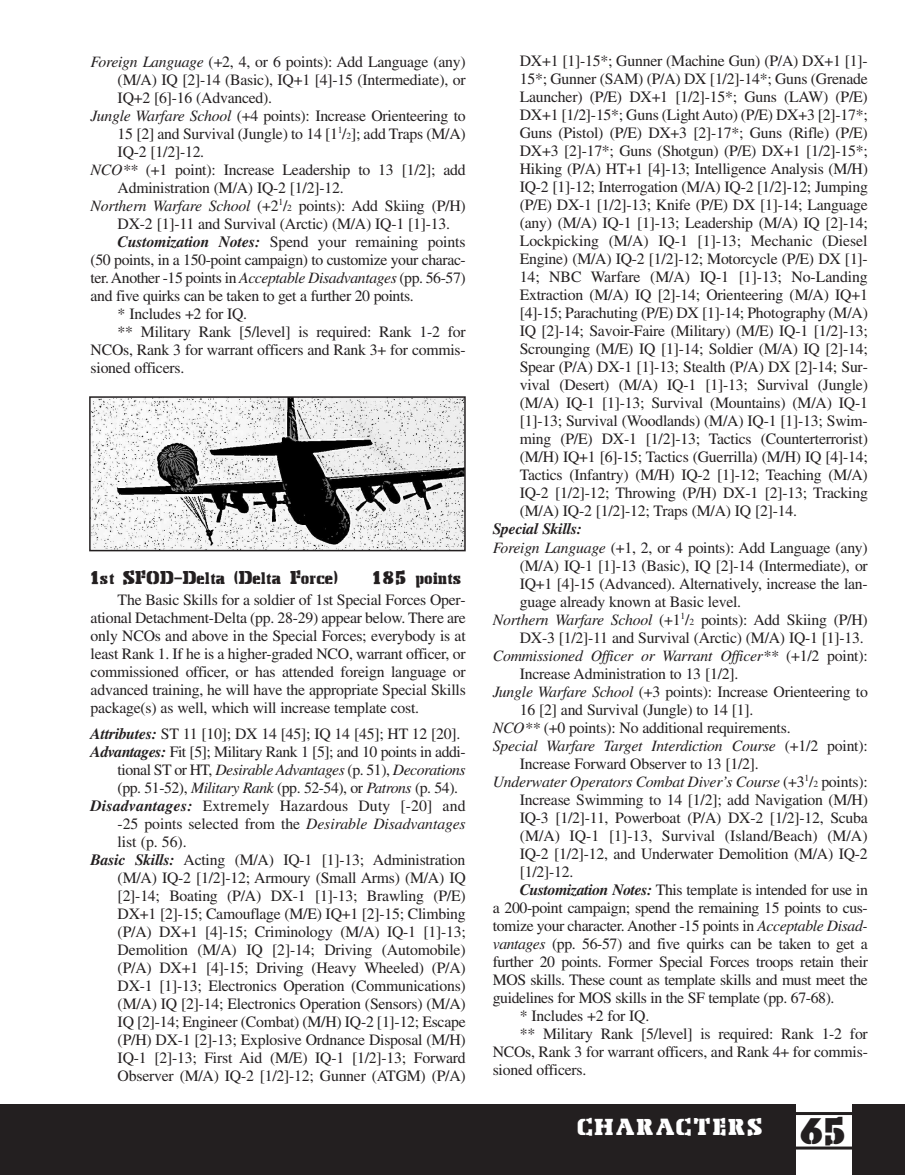
<style>
.page{position:relative;width:905px;height:1175px;background:#fff}
.page>*{position:absolute;margin:0;border:0;box-sizing:border-box;transform-origin:0 0}
.t1{font:22.5px "Gangplank";letter-spacing:.08em;color:#fff}
.t2{font:18px "Gangplank";color:#231f20}
.t3{font:15.75px/18px "Times";letter-spacing:-.015em;color:#231f20;text-align:justify}
.t4{font:italic 15.75px "Times";letter-spacing:-.015em;color:#231f20}
.t5{font:15.75px "Times";letter-spacing:.01em;color:#231f20}
.t6{font:italic 700 15.75px "Times";letter-spacing:-.015em;color:#231f20}
.s1{font-style:italic}
.s2{font-size:9.45px}
.s3{font-weight:700;font-style:italic}
.s4{font-style:normal}
.s5{font-style:normal;font-size:9.45px}
.s6{font-size:36px;color:#231f20}
</style>
<div class="page">
<div style="left:0;top:1104px;width:795px;height:70px;background:#231f20"></div>
<div style="left:852px;top:1104px;width:52px;height:70px;background:#231f20"></div>
<hr style="left:790px;top:1112px;width:65px;height:3px;background:#231f20">
<hr style="left:790px;top:1146px;width:65px;height:3px;background:#231f20">
<img style="left:92px;top:399px;width:370px;height:149px">
<div style="left:89px;top:396px;width:376px;height:155px;border:2px solid #231f20"></div>
<p class="t3" style="left:91px;top:54px;width:376px"><span class="s1">Foreign Language</span> (+2, 4, or 6 points): Add Language (any)</p>
<p class="t3" style="left:118px;top:72px;width:349px">(M/A) IQ [2]-14 (Basic), IQ+1 [4]-15 (Intermediate), or</p>
<p class="t3" style="left:118px;top:90px;width:156px">IQ+2 [6]-16 (Advanced).</p>
<p class="t3" style="left:91px;top:108px;width:376px"><span class="s1">Jungle Warfare School</span> (+4 points): Increase Orienteering to</p>
<p class="t3" style="left:118px;top:126px;width:349px">15 [2] and Survival (Jungle) to 14 [1<sup>1</sup>/<span class="s2">2</span>]; add Traps (M/A)</p>
<p class="t3" style="left:118px;top:144px;width:88px">IQ-2 [1/2]-12.</p>
<p class="t3" style="left:91px;top:162px;width:376px"><span class="s1">NCO**</span> (+1 point): Increase Leadership to 13 [1/2]; add</p>
<p class="t3" style="left:118px;top:180px;width:227px">Administration (M/A) IQ-2 [1/2]-12.</p>
<p class="t3" style="left:91px;top:198px;width:376px"><span class="s1">Northern Warfare School</span> (+2<sup>1</sup>/<span class="s2">2</span> points): Add Skiing (P/H)</p>
<p class="t3" style="left:118px;top:216px;width:334px">DX-2 [1]-11 and Survival (Arctic) (M/A) IQ-1 [1]-13.</p>
<p class="t3" style="left:118px;top:234px;width:349px"><span class="s3">Customization Notes:</span> Spend your remaining points</p>
<p class="t3" style="left:91px;top:252px;width:377px">(50 points, in a 150-point campaign) to customize your charac-</p>
<p class="t3" style="left:91px;top:270px;width:376px">ter. Another -15 points in <span class="s1">Acceptable Disadvantages</span> (pp. 56-57)</p>
<p class="t3" style="left:91px;top:288px;width:324px">and five quirks can be taken to get a further 20 points.</p>
<p class="t3" style="left:118px;top:306px;width:131px">* Includes +2 for IQ.</p>
<p class="t3" style="left:118px;top:324px;width:349px">** Military Rank [5/level] is required: Rank 1-2 for</p>
<p class="t3" style="left:91px;top:342px;width:376px">NCOs, Rank 3 for warrant officers and Rank 3+ for commis-</p>
<p class="t3" style="left:91px;top:360px;width:95px">sioned officers.</p>
<p class="t2" style="left:91px;top:567px;width:249px">1st SFOD-Delta (Delta Force)</p>
<p class="t2" style="left:372px;top:567px;width:91px">185 points</p>
<p class="t3" style="left:91px;top:592px;width:377px;text-indent:27px">The Basic Skills for a soldier of 1st Special Forces Oper&shy;ational Detachment-Delta (pp. 28-29) appear below. There are only NCOs and above in the Special Forces; everybody is at least Rank 1. If he is a higher-graded NCO, warrant officer, or commissioned officer, or has attended foreign language or advanced training, he will have the appropriate Special Skills package(s) as well, which will increase template cost.</p>
<p class="t3" style="left:91px;top:726px;width:371px"><span class="s3">Attributes:</span> ST 11 [10]; DX 14 [45]; IQ 14 [45]; HT 12 [20].</p>
<p class="t3" style="left:91px;top:744px;width:376px"><span class="s3">Advantages:</span> Fit [5]; Military Rank 1 [5]; and 10 points in addi-</p>
<p class="t4" style="left:118px;top:764px;width:349px"><span class="s4">tional ST or HT,</span> Desirable Advantages <span class="s4">(p. 51),</span> Decorations</p>
<p class="t3" style="left:118px;top:780px;width:342px">(pp. 51-52), <span class="s1">Military Rank</span> (pp. 52-54), or <span class="s1">Patrons</span> (p. 54).</p>
<p class="t5" style="left:91px;top:800px;width:376px"><span class="s3">Disadvantages:</span> Extremely Hazardous Duty [-20] and</p>
<p class="t3" style="left:118px;top:816px;width:349px">-25 points selected from the <span class="s1">Desirable Disadvantages</span></p>
<p class="t3" style="left:118px;top:834px;width:70px">list (p. 56).</p>
<p class="t3" style="left:91px;top:852px;width:376px"><span class="s3">Basic Skills:</span> Acting (M/A) IQ-1 [1]-13; Administration</p>
<p class="t3" style="left:118px;top:870px;width:349px">(M/A) IQ-2 [1/2]-12; Armoury (Small Arms) (M/A) IQ</p>
<p class="t3" style="left:118px;top:888px;width:349px">[2]-14; Boating (P/A) DX-1 [1]-13; Brawling (P/E)</p>
<p class="t3" style="left:118px;top:906px;width:349px">DX+1 [2]-15; Camouflage (M/E) IQ+1 [2]-15; Climbing</p>
<p class="t3" style="left:118px;top:924px;width:349px">(P/A) DX+1 [4]-15; Criminology (M/A) IQ-1 [1]-13;</p>
<p class="t3" style="left:118px;top:942px;width:349px">Demolition (M/A) IQ [2]-14; Driving (Automobile)</p>
<p class="t3" style="left:118px;top:960px;width:349px">(P/A) DX+1 [4]-15; Driving (Heavy Wheeled) (P/A)</p>
<p class="t3" style="left:118px;top:978px;width:349px">DX-1 [1]-13; Electronics Operation (Communications)</p>
<p class="t3" style="left:118px;top:996px;width:350px">(M/A) IQ [2]-14; Electronics Operation (Sensors) (M/A)</p>
<p class="t3" style="left:118px;top:1014px;width:349px">IQ [2]-14; Engineer (Combat) (M/H) IQ-2 [1]-12; Escape</p>
<p class="t3" style="left:118px;top:1032px;width:349px">(P/H) DX-1 [2]-13; Explosive Ordnance Disposal (M/H)</p>
<p class="t3" style="left:118px;top:1050px;width:349px">IQ-1 [2]-13; First Aid (M/E) IQ-1 [1/2]-13; Forward</p>
<p class="t3" style="left:118px;top:1068px;width:349px">Observer (M/A) IQ-2 [1/2]-12; Gunner (ATGM) (P/A)</p>
<p class="t3" style="left:519px;top:54px;width:350px">DX+1 [1]-15*; Gunner (Machine Gun) (P/A) DX+1 [1]- 15*; Gunner (SAM) (P/A) DX [1/2]-14*; Guns (Grenade Launcher) (P/E) DX+1 [1/2]-15*; Guns (LAW) (P/E)<br>DX+1 [1/2]-15*; Guns (Light Auto) (P/E) DX+3 [2]-17*; Guns (Pistol) (P/E) DX+3 [2]-17*; Guns (Rifle) (P/E)<br>DX+3 [2]-17*; Guns (Shotgun) (P/E) DX+1 [1/2]-15*; Hiking (P/A) HT+1 [4]-13; Intelligence Analysis (M/H)<br>IQ-2 [1]-12; Interrogation (M/A) IQ-2 [1/2]-12; Jumping (P/E) DX-1 [1/2]-13; Knife (P/E) DX [1]-14; Language (any) (M/A) IQ-1 [1]-13; Leadership (M/A) IQ [2]-14; Lockpicking (M/A) IQ-1 [1]-13; Mechanic (Diesel Engine) (M/A) IQ-2 [1/2]-12; Motorcycle (P/E) DX [1]- 14; NBC Warfare (M/A) IQ-1 [1]-13; No-Landing Extraction (M/A) IQ [2]-14; Orienteering (M/A) IQ+1 [4]-15; Parachuting (P/E) DX [1]-14; Photography (M/A)<br>IQ [2]-14; Savoir-Faire (Military) (M/E) IQ-1 [1/2]-13; Scrounging (M/E) IQ [1]-14; Soldier (M/A) IQ [2]-14; Spear (P/A) DX-1 [1]-13; Stealth (P/A) DX [2]-14; Sur&shy;vival (Desert) (M/A) IQ-1 [1]-13; Survival (Jungle) (M/A) IQ-1 [1]-13; Survival (Mountains) (M/A) IQ-1 [1]-13; Survival (Woodlands) (M/A) IQ-1 [1]-13; Swim&shy;ming (P/E) DX-1 [1/2]-13; Tactics (Counterterrorist) (M/H) IQ+1 [6]-15; Tactics (Guerrilla) (M/H) IQ [4]-14; Tactics (Infantry) (M/H) IQ-2 [1]-12; Teaching (M/A)<br>IQ-2 [1/2]-12; Throwing (P/H) DX-1 [2]-13; Tracking (M/A) IQ-2 [1/2]-12; Traps (M/A) IQ [2]-14.</p>
<p class="t6" style="left:492px;top:523px;width:91px">Special Skills:</p>
<p class="t3" style="left:492px;top:540px;width:376px"><span class="s1">Foreign Language</span> (+1, 2, or 4 points): Add Language (any)</p>
<p class="t3" style="left:519px;top:558px;width:349px">(M/A) IQ-1 [1]-13 (Basic), IQ [2]-14 (Intermediate), or</p>
<p class="t3" style="left:519px;top:576px;width:349px">IQ+1 [4]-15 (Advanced). Alternatively, increase the lan-</p>
<p class="t3" style="left:519px;top:594px;width:223px">guage already known at Basic level.</p>
<p class="t3" style="left:492px;top:612px;width:376px"><span class="s1">Northern Warfare School</span> (+1<sup>1</sup>/<span class="s2">2</span> points): Add Skiing (P/H)</p>
<p class="t3" style="left:519px;top:630px;width:345px">DX-3 [1/2]-11 and Survival (Arctic) (M/A) IQ-1 [1]-13.</p>
<p class="t4" style="left:492px;top:650px;width:376px">Commissioned Officer or Warrant Officer** <span class="s4">(+1/2 point):</span></p>
<p class="t3" style="left:519px;top:666px;width:220px">Increase Administration to 13 [1/2].</p>
<p class="t3" style="left:492px;top:684px;width:376px"><span class="s1">Jungle Warfare School</span> (+3 points): Increase Orienteering to</p>
<p class="t3" style="left:519px;top:702px;width:235px">16 [2] and Survival (Jungle) to 14 [1].</p>
<p class="t3" style="left:492px;top:720px;width:299px"><span class="s1">NCO**</span> (+0 points): No additional requirements.</p>
<p class="t4" style="left:492px;top:740px;width:376px">Special Warfare Target Interdiction Course <span class="s4">(+1/2 point):</span></p>
<p class="t3" style="left:519px;top:756px;width:241px">Increase Forward Observer to 13 [1/2].</p>
<p class="t4" style="left:492px;top:776px;width:376px">Underwater Operators Combat Diver’s Course <span class="s4">(+3</span><sup>1</sup><span class="s4">/</span><span class="s5">2</span> <span class="s4">points):</span></p>
<p class="t3" style="left:519px;top:792px;width:349px">Increase Swimming to 14 [1/2]; add Navigation (M/H)</p>
<p class="t3" style="left:519px;top:810px;width:349px">IQ-3 [1/2]-11, Powerboat (P/A) DX-2 [1/2]-12, Scuba</p>
<p class="t3" style="left:519px;top:828px;width:349px">(M/A) IQ-1 [1]-13, Survival (Island/Beach) (M/A)</p>
<p class="t3" style="left:519px;top:846px;width:349px">IQ-2 [1/2]-12, and Underwater Demolition (M/A) IQ-2</p>
<p class="t3" style="left:519px;top:864px;width:55px">[1/2]-12.</p>
<p class="t3" style="left:519px;top:882px;width:349px"><span class="s3">Customization Notes:</span> This template is intended for use in</p>
<p class="t3" style="left:492px;top:900px;width:376px">a 200-point campaign; spend the remaining 15 points to cus-</p>
<p class="t3" style="left:492px;top:918px;width:376px">tomize your character. Another -15 points in <span class="s1">Acceptable Disad-</span></p>
<p class="t3" style="left:492px;top:936px;width:376px"><span class="s1">vantages</span> (pp. 56-57) and five quirks can be taken to get a</p>
<p class="t3" style="left:492px;top:954px;width:376px">further 20 points. Former Special Forces troops retain their</p>
<p class="t3" style="left:492px;top:972px;width:377px">MOS skills. These count as template skills and must meet the</p>
<p class="t3" style="left:492px;top:990px;width:343px">guidelines for MOS skills in the SF template (pp. 67-68).</p>
<p class="t3" style="left:519px;top:1008px;width:131px">* Includes +2 for IQ.</p>
<p class="t3" style="left:519px;top:1026px;width:349px">** Military Rank [5/level] is required: Rank 1-2 for</p>
<p class="t3" style="left:492px;top:1044px;width:376px">NCOs, Rank 3 for warrant officers, and Rank 4+ for commis-</p>
<p class="t3" style="left:492px;top:1062px;width:95px">sioned officers.</p>
<h1 class="t1" style="left:577px;top:1113px;width:272px">CHARACTERS <span class="s6">65</span></h1>
</div>
